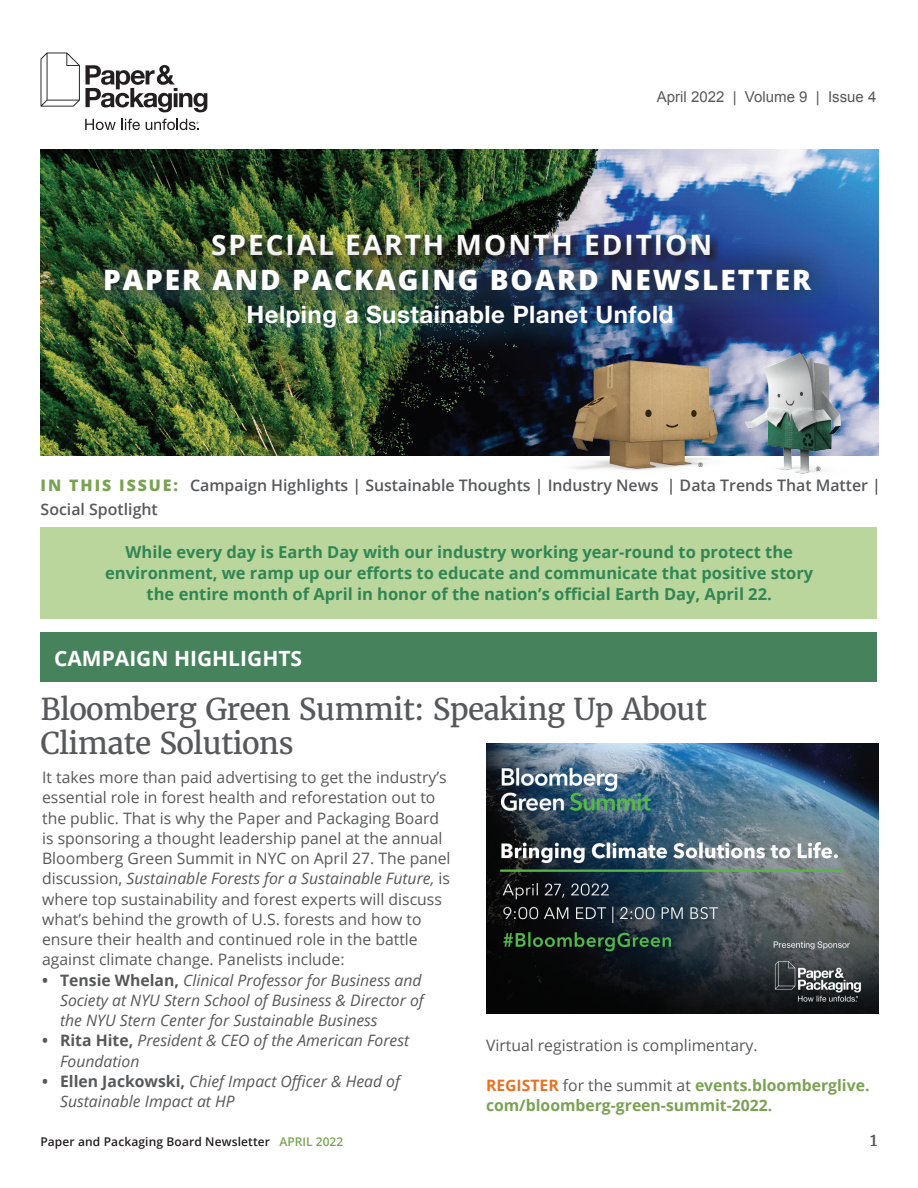
<style>
.page{position:relative;width:918px;height:1188px;background:#fff}
.page>*{position:absolute;margin:0;border:0;box-sizing:border-box;transform-origin:0 0}
.t1{font:30px/34.5px "Merriweather";letter-spacing:-.025em;color:#57585a}
.t2{font:800 28.05px "Open Sans";letter-spacing:.07em;color:#fff}
.t3{font:700 28.05px "Open Sans";letter-spacing:.07em;color:#fff}
.t4{font:700 24px "Helvetica Neue";letter-spacing:.02em;color:#fff}
.t5{font:700 21px "Open Sans";color:#fff}
.t6{font:18px "Merriweather";color:#57585a}
.t7{font:700 16.5px/21px "Open Sans";color:#318654;text-align:center}
.t8{font:600 15.9px/24px "Open Sans";color:#57585a}
.t9{font:15.75px/20.2px "Open Sans";color:#57585a}
.t10{font:italic 15.75px/20.2px "Open Sans";color:#57585a}
.t11{font:700 15.75px/20.2px "Open Sans";color:#7aa253}
.t12{font:15px "Arial";color:#57585a}
.t13{font:600 12px "Open Sans";letter-spacing:.01em;color:#231f20}
.t14{font:6px "Open Sans";color:#231f20}
.s1{font-weight:800;color:#7aa253}
.s2{font-style:italic}
.s3{font-weight:700;font-style:normal}
.s4{color:#e87224}
.s5{font-weight:400;color:#57585a}
.s6{color:#7aa253}
</style>
<div class="page">
<div style="left:40px;top:528px;width:837px;height:91px;background:#bbd69c"></div>
<img style="left:40px;top:149px;width:838px;height:307px">
<svg style="left:41px;top:52px;width:166px;height:60px"></svg>
<svg style="left:85px;top:119px;width:55px;height:11px"></svg>
<svg style="left:146px;top:119px;width:53px;height:11px"></svg>
<img style="left:735px;top:329px;width:144px;height:145px">
<img style="left:536px;top:356px;width:193px;height:115px">
<div style="left:40px;top:632px;width:837px;height:49px;background:#46835c"></div>
<img style="left:209px;top:232px;width:513px;height:8px">
<div style="left:90px;top:254px;width:748px;height:102px;background:#1d8ac0;opacity:.75"></div>
<img style="left:76px;top:240px;width:762px;height:79px">
<img style="left:486px;top:743px;width:392px;height:271px">
<p class="t12" style="left:657px;top:87px;width:221px">April 2022 | Volume 9 | Issue 4</p>
<h2 class="t3" style="left:211px;top:225px;width:503px">SPECIAL EARTH MONTH EDITION</h2>
<h2 class="t2" style="left:103px;top:258px;width:710px">PAPER AND PACKAGING BOARD NEWSLETTER</h2>
<h3 class="t4" style="left:247px;top:300px;width:429px">Helping a Sustainable Planet Unfold</h3>
<p class="t14" style="left:698px;top:461px;width:6px">®</p>
<p class="t14" style="left:816px;top:465px;width:6px">®</p>
<p class="t8" style="left:41px;top:473px;width:842px"><span class="s1">IN THIS ISSUE:</span> Campaign Highlights | Sustainable Thoughts | Industry News | Data Trends That Matter |<br>Social Spotlight</p>
<p class="t7" style="left:105px;top:541px;width:710px">While every day is Earth Day with our industry working year-round to protect the environment, we ramp up our efforts to educate and communicate that positive story the entire month of April in honor of the nation’s official Earth Day, April 22.</p>
<h3 class="t5" style="left:54px;top:644px;width:250px">CAMPAIGN HIGHLIGHTS</h3>
<h1 class="t1" style="left:40px;top:692px;width:668px">Bloomberg Green Summit: Speaking Up About<br>Climate Solutions</h1>
<p class="t9" style="left:42px;top:767px;width:410px">It takes more than paid advertising to get the industry’s essential role in forest health and reforestation out to the public. That is why the Paper and Packaging Board is sponsoring a thought leadership panel at the annual Bloomberg Green Summit in NYC on April 27. The panel discussion, <span class="s2">Sustainable Forests for a Sustainable Future,</span> is where top sustainability and forest experts will discuss what’s behind the growth of U.S. forests and how to ensure their health and continued role in the battle against climate change. Panelists include:</p>
<p class="t10" style="left:60px;top:969px;width:365px;text-indent:-18px"><span class="s3">• Tensie Whelan,</span> Clinical Professor for Business and<br>Society at NYU Stern School of Business &amp; Director of the NYU Stern Center for Sustainable Business</p>
<p class="t10" style="left:60px;top:1030px;width:351px;text-indent:-18px"><span class="s3">• Rita Hite,</span> President &amp; CEO of the American Forest<br>Foundation</p>
<p class="t10" style="left:60px;top:1071px;width:341px;text-indent:-18px"><span class="s3">• Ellen Jackowski,</span> Chief Impact Officer &amp; Head of<br>Sustainable Impact at HP</p>
<p class="t9" style="left:486px;top:1034px;width:273px">Virtual registration is complimentary.</p>
<p class="t11" style="left:486px;top:1075px;width:385px"><span class="s4">REGISTER</span> <span class="s5">for the summit at</span> events.bloomberglive. com/bloomberg-green-summit-2022.</p>
<p class="t13" style="left:40px;top:1133px;width:304px">Paper and Packaging Board Newsletter <span class="s6">APRIL 2022</span></p>
<p class="t6" style="left:870px;top:1128px;width:9px">1</p>
</div>
